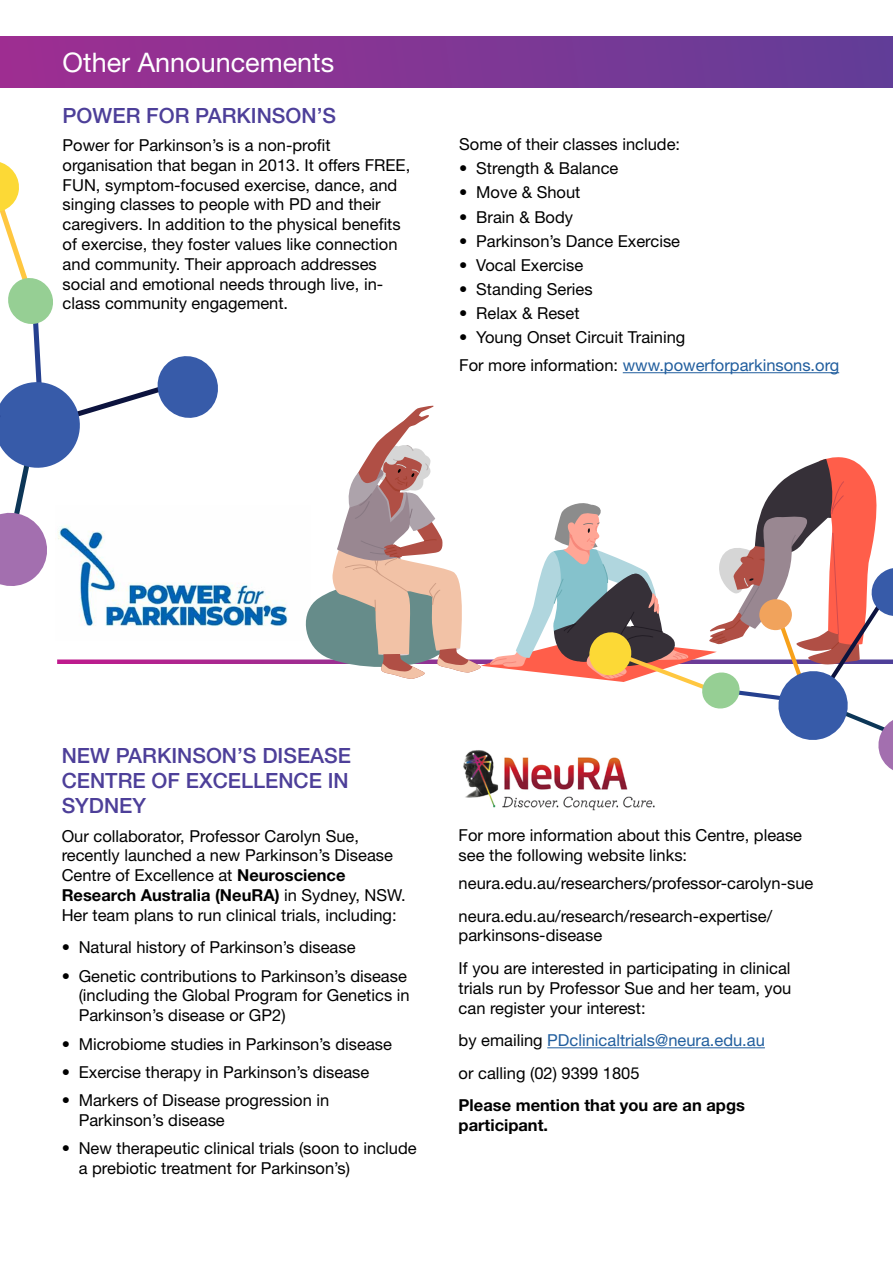
<style>
.page{position:relative;width:893px;height:1263px;background:#fff}
.page>*{position:absolute;margin:0;border:0;box-sizing:border-box;transform-origin:0 0}
.t1{font:27px "Helvetica Neue LT Std";color:#fff}
.t2{font:500 21px/25.2px "Helvetica Neue LT Std";color:#4d3f99;text-align:justify}
.t3{font:16.5px/19.8px "Helvetica Neue LT Std";color:#000}
.t4{font:700 16.5px/19.8px "Helvetica Neue LT Std";color:#000}
.s1{color:#215e9e}
.s2{font-weight:700}
</style>
<div class="page">
<svg style="left:0;top:162px;width:218px;height:424px"></svg>
<svg style="left:57px;top:659px;width:242px;height:5px"></svg>
<div style="left:0;top:36px;width:893px;height:52px;background:linear-gradient(to right,#9f2e91,#623e98)"></div>
<img style="left:465px;top:778px;width:190px;height:33px">
<img style="left:55px;top:505px;width:233px;height:121px">
<svg style="left:299px;top:405px;width:594px;height:373px"></svg>
<hr style="left:547px;top:1047px;width:218px;height:1px;background:#215e9e">
<hr style="left:623px;top:372px;width:216px;height:1px;background:#215e9e">
<h1 class="t1" style="left:63px;top:46px;width:273px">Other Announcements</h1>
<p class="t2" style="left:63px;top:102px;width:275px">POWER FOR PARKINSON’S</p>
<p class="t3" style="left:63px;top:135px;width:349px">Power for Parkinson’s is a non-profit organisation that began in 2013. It offers FREE, FUN, symptom-focused exercise, dance, and singing classes to people with PD and their caregivers. In addition to the physical benefits of exercise, they foster values like connection and community. Their approach addresses social and emotional needs through live, in&shy;class community engagement.</p>
<p class="t3" style="left:459px;top:134px;width:222px">Some of their classes include:</p>
<p class="t3" style="left:459px;top:158px;width:161px">• Strength &amp; Balance</p>
<p class="t3" style="left:459px;top:182px;width:123px">• Move &amp; Shout</p>
<p class="t3" style="left:459px;top:207px;width:115px">• Brain &amp; Body</p>
<p class="t3" style="left:459px;top:231px;width:222px">• Parkinson’s Dance Exercise</p>
<p class="t3" style="left:459px;top:255px;width:125px">• Vocal Exercise</p>
<p class="t3" style="left:459px;top:279px;width:135px">• Standing Series</p>
<p class="t3" style="left:459px;top:303px;width:122px">• Relax &amp; Reset</p>
<p class="t3" style="left:459px;top:323px;width:381px;line-height:28.3px">• Young Onset Circuit Training<br>For more information: <span class="s1">www.powerforparkinsons.org</span></p>
<p class="t2" style="left:62px;top:742px;width:291px">NEW PARKINSON’S DISEASE CENTRE OF EXCELLENCE IN SYDNEY</p>
<p class="t3" style="left:62px;top:825px;width:346px">Our collaborator, Professor Carolyn Sue, recently launched a new Parkinson’s Disease Centre of Excellence at <span class="s2">Neuroscience Research Australia (NeuRA)</span> in Sydney, NSW.<br>Her team plans to run clinical trials, including:</p>
<p class="t3" style="left:62px;top:937px;width:295px">• Natural history of Parkinson’s disease</p>
<p class="t3" style="left:79px;top:966px;width:332px;text-indent:-17px">• Genetic contributions to Parkinson’s disease (including the Global Program for Genetics in<br>Parkinson’s disease or GP2)</p>
<p class="t3" style="left:62px;top:1033px;width:332px">• Microbiome studies in Parkinson’s disease</p>
<p class="t3" style="left:62px;top:1062px;width:309px">• Exercise therapy in Parkinson’s disease</p>
<p class="t3" style="left:79px;top:1090px;width:252px;text-indent:-17px">• Markers of Disease progression in<br>Parkinson’s disease</p>
<p class="t3" style="left:79px;top:1138px;width:339px;text-indent:-17px">• New therapeutic clinical trials (soon to include a prebiotic treatment for Parkinson’s)</p>
<p class="t3" style="left:459px;top:825px;width:345px">For more information about this Centre, please see the following website links:</p>
<p class="t3" style="left:459px;top:867px;width:356px;line-height:32.5px">neura.edu.au/researchers/professor-carolyn-sue neura.edu.au/research/research-expertise/</p>
<p class="t3" style="left:459px;top:919px;width:333px;line-height:32.5px">parkinsons-disease<br>If you are interested in participating in clinical</p>
<p class="t3" style="left:459px;top:978px;width:334px">trials run by Professor Sue and her team, you can register your interest:</p>
<p class="t3" style="left:459px;top:1024px;width:308px;line-height:32.5px">by emailing <span class="s1">PDclinicaltrials@neura.edu.au </span>or calling (02) 9399 1805</p>
<p class="t4" style="left:459px;top:1095px;width:288px">Please mention that you are an apgs participant.</p>
</div>
